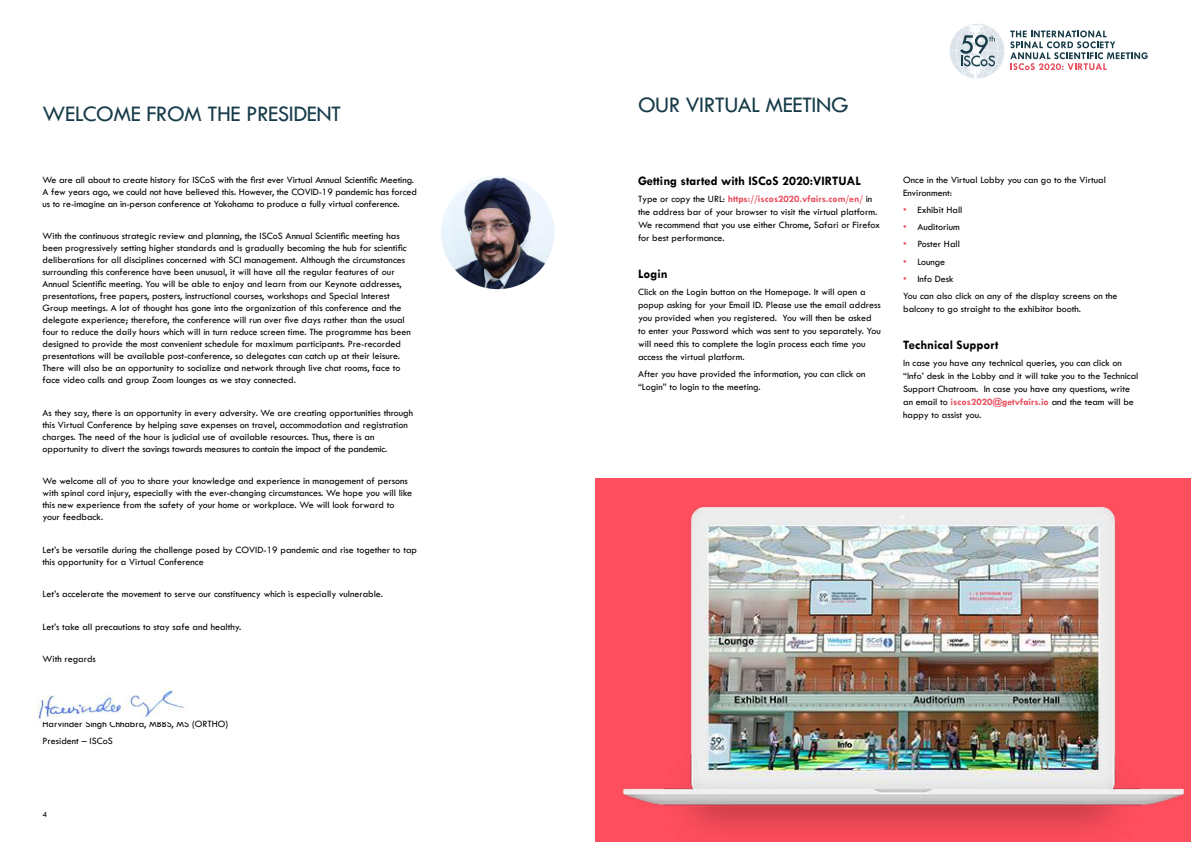
<style>
.page{position:relative;width:1191px;height:842px;background:#fff}
.page>*{position:absolute;margin:0;border:0;box-sizing:border-box;transform-origin:0 0}
.t1{font:23px "Tw Cen";letter-spacing:-.02em;color:#173b48}
.t2{font:700 13px "Tw Cen";color:#000}
.t3{font:10px/12px "Tw Cen";color:#000}
.t4{font:8.5px "Tw Cen";color:#000}
.s1{font-weight:700;color:#ea4f5f}
.s2{color:#ea4f5f}
</style>
<div class="page">
<svg style="left:1010px;top:31px;width:137px;height:39px"></svg>
<svg style="left:949px;top:24px;width:55px;height:54px"></svg>
<img style="left:441px;top:176px;width:113px;height:113px;border-radius:57px">
<img style="left:33px;top:687px;width:151px;height:34px">
<div style="left:595px;top:478px;width:596px;height:364px;background:#ff4e5d"></div>
<img style="left:623px;top:507px;width:560px;height:325px">
<h1 class="t1" style="left:43px;top:99px;width:300px">WELCOME FROM THE PRESIDENT</h1>
<p class="t3" style="left:43px;top:173px;width:376px">We are all about to create history for ISCoS with the first ever Virtual Annual Scientific Meeting.<br>A few years ago, we could not have believed this. However, the COVID-19 pandemic has forced us to re-imagine an in-person conference at Yokohama to produce a fully virtual conference.</p>
<p class="t3" style="left:43px;top:230px;width:370px">With the continuous strategic review and planning, the ISCoS Annual Scientific meeting has been progressively setting higher standards and is gradually becoming the hub for scientific deliberations for all disciplines concerned with SCI management. Although the circumstances surrounding this conference have been unusual, it will have all the regular features of our Annual Scientific meeting. You will be able to enjoy and learn from our Keynote addresses, presentations, free papers, posters, instructional courses, workshops and Special Interest Group meetings. A lot of thought has gone into the organization of this conference and the delegate experience; therefore, the conference will run over five days rather than the usual four to reduce the daily hours which will in turn reduce screen time. The programme has been designed to provide the most convenient schedule for maximum participants. Pre-recorded presentations will be available post-conference, so delegates can catch up at their leisure.<br>There will also be an opportunity to socialize and network through live chat rooms, face to face video calls and group Zoom lounges as we stay connected.</p>
<p class="t3" style="left:43px;top:406px;width:372px">As they say, there is an opportunity in every adversity. We are creating opportunities through this Virtual Conference by helping save expenses on travel, accommodation and registration charges. The need of the hour is judicial use of available resources. Thus, there is an opportunity to divert the savings towards measures to contain the impact of the pandemic.</p>
<p class="t3" style="left:43px;top:475px;width:371px">We welcome all of you to share your knowledge and experience in management of persons with spinal cord injury, especially with the ever-changing circumstances. We hope you will like this new experience from the safety of your home or workplace. We will look forward to your feedback.</p>
<p class="t3" style="left:43px;top:543px;width:376px">Let’s be versatile during the challenge posed by COVID-19 pandemic and rise together to tap this opportunity for a Virtual Conference</p>
<p class="t3" style="left:43px;top:588px;width:342px">Let’s accelerate the movement to serve our constituency which is especially vulnerable.</p>
<p class="t3" style="left:43px;top:620px;width:200px">Let’s take all precautions to stay safe and healthy.</p>
<p class="t3" style="left:43px;top:653px;width:55px">With regards</p>
<p class="t3" style="left:43px;top:716px;width:187px;line-height:16.2px">Harvinder Singh Chhabra, MBBS, MS (ORTHO)<br>President – ISCoS</p>
<p class="t4" style="left:43px;top:809px;width:6px">4</p>
<h1 class="t1" style="left:638px;top:91px;width:212px">OUR VIRTUAL MEETING</h1>
<h2 class="t2" style="left:638px;top:173px;width:224px">Getting started with ISCoS 2020:VIRTUAL</h2>
<p class="t3" style="left:638px;top:192px;width:244px;line-height:13px">Type or copy the URL: <span class="s1">https://iscos2020.vfairs.com/en/</span> in the address bar of your browser to visit the virtual platform.<br>We recommend that you use either Chrome, Safari or Firefox for best performance.</p>
<h2 class="t2" style="left:638px;top:266px;width:31px">Login</h2>
<p class="t3" style="left:638px;top:285px;width:244px;line-height:13px">Click on the Login button on the Homepage. It will open a popup asking for your Email ID. Please use the email address you provided when you registered. You will then be asked to enter your Password which was sent to you separately. You will need this to complete the login process each time you access the virtual platform.</p>
<p class="t3" style="left:638px;top:367px;width:229px;line-height:13px">After you have provided the information, you can click on “Login” to login to the meeting.</p>
<p class="t3" style="left:903px;top:173px;width:204px;line-height:13px">Once in the Virtual Lobby you can go to the Virtual<br>Environment:</p>
<p class="t3" style="left:903px;top:204px;width:61px"><span class="s2">•</span> Exhibit Hall</p>
<p class="t3" style="left:903px;top:221px;width:58px"><span class="s2">•</span> Auditorium</p>
<p class="t3" style="left:903px;top:238px;width:58px"><span class="s2">•</span> Poster Hall</p>
<p class="t3" style="left:903px;top:255px;width:44px"><span class="s2">•</span> Lounge</p>
<p class="t3" style="left:903px;top:270px;width:216px;line-height:17.2px"><span class="s2">•</span> Info Desk<br>You can also click on any of the display screens on the</p>
<p class="t3" style="left:903px;top:303px;width:179px">balcony to go straight to the exhibitor booth.</p>
<h2 class="t2" style="left:903px;top:337px;width:97px">Technical Support</h2>
<p class="t3" style="left:903px;top:356px;width:237px;line-height:13px">In case you have any technical queries, you can click on “Info’ desk in the Lobby and it will take you to the Technical Support Chatroom. In case you have any questions, write an email to <span class="s1">iscos2020@getvfairs.io</span> and the team will be happy to assist you.</p>
</div>
